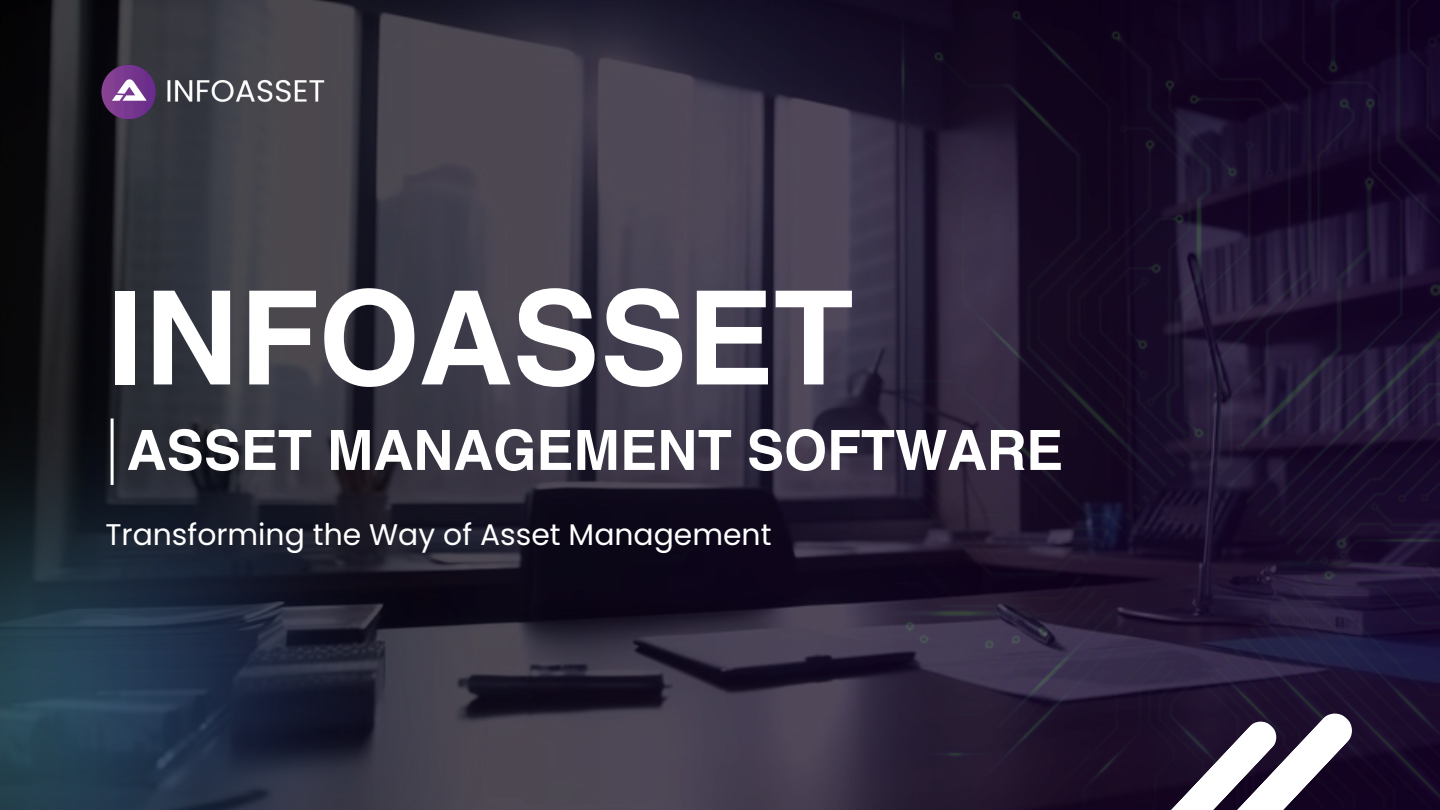
<style>
.page{position:relative;width:1440px;height:810px;background:#fff}
.page>*{position:absolute;margin:0;border:0;box-sizing:border-box;transform-origin:0 0}
.t1{font:700 130.6px "Helvetica World";color:#fff}
.t2{font:700 55.6px "Helvetica World";color:#fff}
.t3{font:29.8px "Poppins";color:#fff}
</style>
<div class="page">
<img style="left:0;top:0;width:895px;height:810px">
<img style="left:895px;top:0;width:545px;height:810px">
<img style="left:0;top:345px;width:513px;height:465px">
<svg style="left:1100px;top:713px;width:252px;height:97px"></svg>
<img style="left:170px;top:71px;width:158px;height:39px">
<img style="left:91px;top:54px;width:79px;height:75px">
<hr style="left:111px;top:419px;width:3px;height:66px;background:#fff">
<p class="t1" style="left:105px;top:232px;width:750px">INFOASSET</p>
<p class="t2" style="left:127px;top:405px;width:938px">ASSET MANAGEMENT SOFTWARE</p>
<h1 class="t3" style="left:105px;top:514px;width:668px">Transforming the Way of Asset Management</h1>
</div>
